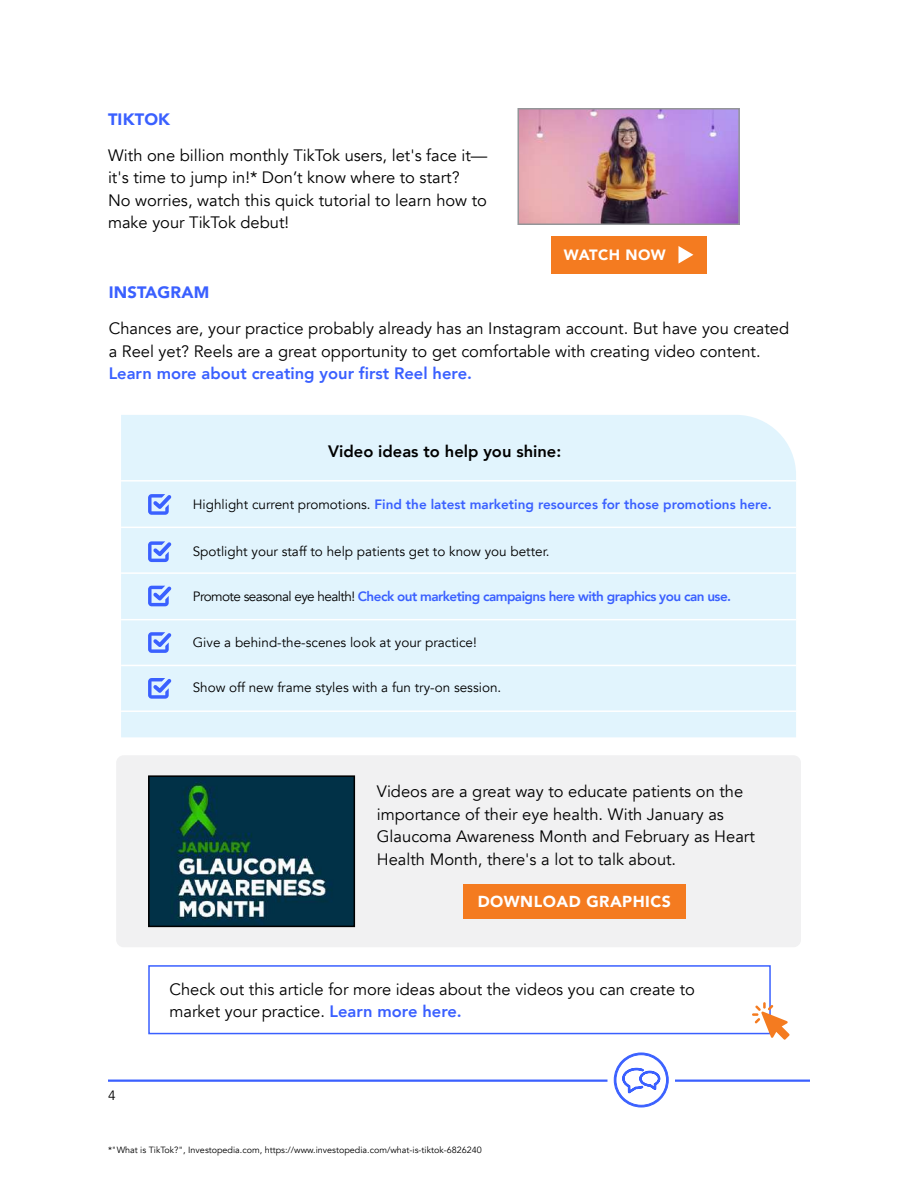
<style>
.page{position:relative;width:918px;height:1188px;background:#fff}
.page>*{position:absolute;margin:0;border:0;box-sizing:border-box;transform-origin:0 0}
.t1{font:16.5px/22.5px "Avenir";color:#000}
.t2{font:800 16.5px "Avenir";color:#3a60ff}
.t3{font:800 16.5px "Avenir";color:#000}
.t4{font:900 16.5px "Avenir";letter-spacing:.01em;color:#3a60ff}
.t5{font:900 15.9px "Avenir";letter-spacing:.03em;color:#fff}
.t6{font:900 14.85px "Avenir";letter-spacing:.03em;color:#fff}
.t7{font:13.5px "Avenir";color:#000}
.t8{font:800 13.5px "Avenir";color:#3a60ff}
.t9{font:800 13.5px "Avenir";letter-spacing:-.04em;color:#3a60ff}
.t10{font:9px "Avenir";color:#000}
.s1{font-weight:400;color:#000}
.s2{font-weight:800;color:#3a60ff}
</style>
<div class="page">
<svg style="left:614px;top:1053px;width:55px;height:54px"></svg>
<hr style="left:108px;top:1080px;width:500px;height:2px;background:#3a60ff">
<hr style="left:675px;top:1080px;width:135px;height:2px;background:#3a60ff">
<div style="left:116px;top:755px;width:685px;height:192px;background:#f1f1f2;border-radius:8px"></div>
<div style="left:551px;top:236px;width:155px;height:37px;background:#f47b20"></div>
<svg style="left:678px;top:246px;width:15px;height:18px"></svg>
<div style="left:463px;top:884px;width:223px;height:35px;background:#f47b20"></div>
<div style="left:121px;top:415px;width:675px;height:322px;background:#e1f4fd"></div>
<svg style="left:148px;top:494px;width:23px;height:21px"></svg>
<svg style="left:148px;top:541px;width:23px;height:21px"></svg>
<svg style="left:148px;top:586px;width:23px;height:20px"></svg>
<svg style="left:148px;top:632px;width:23px;height:21px"></svg>
<svg style="left:148px;top:678px;width:23px;height:21px"></svg>
<hr style="left:121px;top:480px;width:675px;height:2px;background:#fff">
<hr style="left:121px;top:527px;width:675px;height:1px;background:#fff">
<hr style="left:121px;top:572px;width:675px;height:2px;background:#fff">
<hr style="left:121px;top:665px;width:675px;height:1px;background:#fff">
<hr style="left:121px;top:710px;width:675px;height:2px;background:#fff">
<hr style="left:121px;top:619px;width:675px;height:1px;background:#fff">
<img style="left:151px;top:778px;width:201px;height:146px">
<div style="left:148px;top:775px;width:207px;height:152px;border:2px solid #000"></div>
<div style="left:148px;top:965px;width:623px;height:69px;border:2px solid #3a60ff"></div>
<svg style="left:752px;top:1002px;width:38px;height:38px"></svg>
<img style="left:521px;top:111px;width:216px;height:111px">
<div style="left:518px;top:108px;width:222px;height:117px;border:2px solid #939598"></div>
<p class="t4" style="left:108px;top:105px;width:64px">TIKTOK</p>
<p class="t1" style="left:108px;top:144px;width:381px">With one billion monthly TikTok users, let's face it— it's time to jump in!* Don’t know where to start?<br>No worries, watch this quick tutorial to learn how to make your TikTok debut!</p>
<p class="t6" style="left:564px;top:242px;width:103px">WATCH NOW</p>
<p class="t4" style="left:109px;top:278px;width:102px">INSTAGRAM</p>
<p class="t1" style="left:109px;top:317px;width:682px">Chances are, your practice probably already has an Instagram account. But have you created a Reel yet? Reels are a great opportunity to get comfortable with creating video content.</p>
<p class="t2" style="left:109px;top:360px;width:365px">Learn more about creating your first Reel here.</p>
<p class="t3" style="left:328px;top:438px;width:235px">Video ideas to help you shine:</p>
<p class="t8" style="left:193px;top:494px;width:581px"><span class="s1">Highlight current promotions.</span> Find the latest marketing resources for those promotions here.</p>
<p class="t7" style="left:193px;top:543px;width:358px">Spotlight your staff to help patients get to know you better.</p>
<p class="t9" style="left:193px;top:585px;width:540px"><span class="s1">Promote seasonal eye health!</span> Check out marketing campaigns here with graphics you can use.</p>
<p class="t7" style="left:193px;top:634px;width:286px">Give a behind-the-scenes look at your practice!</p>
<p class="t7" style="left:193px;top:679px;width:310px">Show off new frame styles with a fun try-on session.</p>
<p class="t1" style="left:377px;top:781px;width:380px">Videos are a great way to educate patients on the importance of their eye health. With January as Glaucoma Awareness Month and February as Heart Health Month, there's a lot to talk about.</p>
<p class="t5" style="left:478px;top:888px;width:195px">DOWNLOAD GRAPHICS</p>
<p class="t7" style="left:108px;top:1087px;width:9px">4</p>
<p class="t1" style="left:170px;top:978px;width:527px">Check out this article for more ideas about the videos you can create to market your practice. <span class="s2">Learn more here.</span></p>
<p class="t10" style="left:108px;top:1145px;width:375px">*"What is TikTok?", Investopedia.com, https://www.investopedia.com/what-is-tiktok-6826240</p>
</div>
